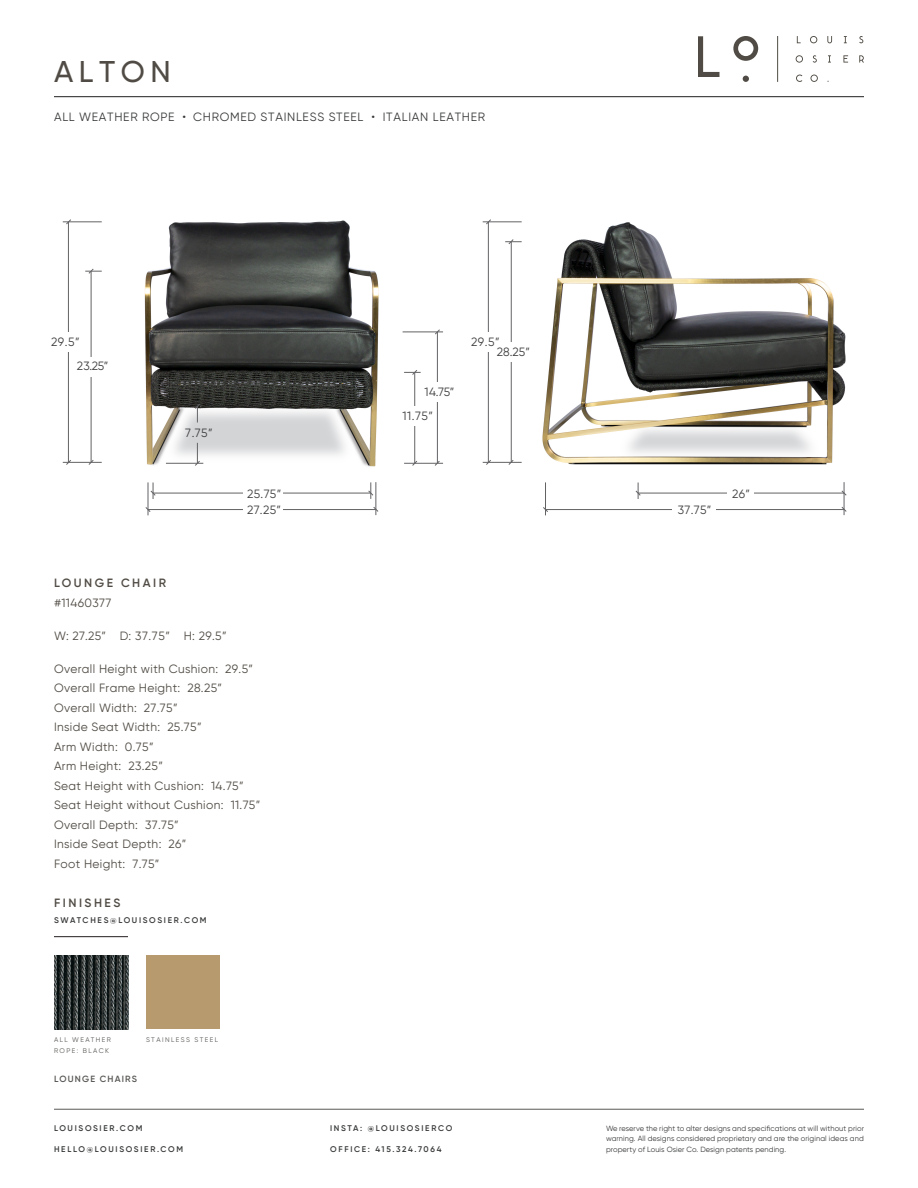
<style>
.page{position:relative;width:918px;height:1188px;background:#fff}
.page>*{position:absolute;margin:0;border:0;box-sizing:border-box;transform-origin:0 0}
.t1{font:500 30px "Gilroy";letter-spacing:.185em;color:#504b44}
.t2{font:12px/19.5px "Gilroy";letter-spacing:.03em;color:#504b44}
.t3{font:12px/23.7px "Gilroy";letter-spacing:.03em;color:#3e3e3f}
.t4{font:12px "Gilroy";letter-spacing:.06em;color:#383a39}
.t5{font:600 12px "Gilroy";letter-spacing:.21em;color:#504b44}
.t6{font:600 9px "Gilroy";letter-spacing:.13em;color:#595855}
.t7{font:600 8.25px "Gilroy";letter-spacing:.205em;color:#383a39}
.t8{font:7.5px/10.5px "Gilroy";letter-spacing:.01em;color:#383a39;text-align:justify}
.t9{font:6.75px/10.5px "Gilroy";letter-spacing:.21em;color:#595855}
.s1{font-weight:700}
</style>
<div class="page">
<img style="left:88px;top:220px;width:342px;height:296px">
<img style="left:515px;top:221px;width:331px;height:295px">
<hr style="left:54px;top:1109px;width:810px;height:1px;background:#595855">
<svg style="left:810px;top:36px;width:7px;height:7px"></svg>
<svg style="left:827px;top:36px;width:5px;height:7px"></svg>
<svg style="left:844px;top:36px;width:3px;height:7px"></svg>
<svg style="left:859px;top:36px;width:4px;height:7px"></svg>
<svg style="left:796px;top:55px;width:7px;height:8px"></svg>
<svg style="left:813px;top:55px;width:4px;height:8px"></svg>
<svg style="left:828px;top:55px;width:3px;height:8px"></svg>
<svg style="left:843px;top:55px;width:5px;height:8px"></svg>
<svg style="left:859px;top:55px;width:5px;height:8px"></svg>
<svg style="left:796px;top:75px;width:6px;height:7px"></svg>
<svg style="left:810px;top:75px;width:8px;height:7px"></svg>
<hr style="left:777px;top:36px;width:1px;height:46px;background:#504b44">
<svg style="left:698px;top:36px;width:21px;height:41px"></svg>
<svg style="left:733px;top:36px;width:25px;height:25px"></svg>
<svg style="left:743px;top:76px;width:6px;height:6px"></svg>
<hr style="left:54px;top:96px;width:810px;height:1px;background:#231f20">
<hr style="left:54px;top:936px;width:74px;height:1px;background:#231f20">
<div style="left:146px;top:955px;width:74px;height:74px;background:#b89a6f"></div>
<hr style="left:638px;top:493px;width:206px;height:1px;background:#636366">
<svg style="left:841px;top:490px;width:6px;height:6px"></svg>
<div style="left:727px;top:485px;width:27px;height:16px;background:#fff"></div>
<hr style="left:545px;top:482px;width:1px;height:33px;background:#636366">
<svg style="left:543px;top:507px;width:5px;height:5px"></svg>
<svg style="left:635px;top:483px;width:6px;height:16px"></svg>
<hr style="left:546px;top:509px;width:298px;height:1px;background:#636366">
<div style="left:673px;top:501px;width:43px;height:17px;background:#fff"></div>
<hr style="left:844px;top:482px;width:1px;height:33px;background:#636366">
<svg style="left:841px;top:507px;width:6px;height:5px"></svg>
<hr style="left:153px;top:493px;width:218px;height:1px;background:#636366">
<svg style="left:368px;top:482px;width:6px;height:17px"></svg>
<div style="left:243px;top:485px;width:40px;height:16px;background:#fff"></div>
<hr style="left:148px;top:482px;width:1px;height:33px;background:#636366">
<svg style="left:145px;top:507px;width:6px;height:5px"></svg>
<svg style="left:150px;top:483px;width:6px;height:16px"></svg>
<hr style="left:148px;top:509px;width:228px;height:1px;background:#636366">
<hr style="left:376px;top:482px;width:1px;height:33px;background:#636366">
<svg style="left:373px;top:507px;width:6px;height:5px"></svg>
<hr style="left:414px;top:372px;width:1px;height:91px;background:#636366">
<hr style="left:403px;top:332px;width:40px;height:1px;background:#636366">
<svg style="left:435px;top:329px;width:5px;height:6px"></svg>
<hr style="left:437px;top:332px;width:1px;height:131px;background:#636366">
<hr style="left:404px;top:463px;width:39px;height:1px;background:#636366">
<svg style="left:435px;top:461px;width:5px;height:5px"></svg>
<svg style="left:412px;top:461px;width:5px;height:5px"></svg>
<svg style="left:404px;top:370px;width:17px;height:5px"></svg>
<div style="left:433px;top:383px;width:9px;height:19px;background:#fff"></div>
<div style="left:411px;top:406px;width:9px;height:19px;background:#fff"></div>
<svg style="left:195px;top:404px;width:5px;height:19px"></svg>
<hr style="left:166px;top:463px;width:37px;height:1px;background:#636366">
<svg style="left:195px;top:443px;width:5px;height:23px"></svg>
<hr style="left:91px;top:271px;width:1px;height:191px;background:#636366">
<svg style="left:88px;top:460px;width:6px;height:5px"></svg>
<div style="left:88px;top:357px;width:9px;height:19px;background:#fff"></div>
<hr style="left:63px;top:462px;width:39px;height:1px;background:#636366">
<svg style="left:66px;top:460px;width:5px;height:5px"></svg>
<hr style="left:68px;top:222px;width:1px;height:240px;background:#636366">
<hr style="left:63px;top:222px;width:39px;height:1px;background:#636366">
<svg style="left:66px;top:219px;width:5px;height:6px"></svg>
<div style="left:64px;top:333px;width:9px;height:19px;background:#fff"></div>
<svg style="left:85px;top:268px;width:17px;height:6px"></svg>
<hr style="left:511px;top:242px;width:1px;height:220px;background:#636366">
<svg style="left:508px;top:460px;width:6px;height:5px"></svg>
<div style="left:508px;top:342px;width:9px;height:20px;background:#fff"></div>
<hr style="left:483px;top:462px;width:39px;height:1px;background:#636366">
<svg style="left:486px;top:460px;width:5px;height:5px"></svg>
<hr style="left:488px;top:222px;width:1px;height:240px;background:#636366">
<hr style="left:483px;top:222px;width:39px;height:1px;background:#636366">
<svg style="left:486px;top:219px;width:5px;height:6px"></svg>
<div style="left:484px;top:333px;width:9px;height:19px;background:#fff"></div>
<svg style="left:505px;top:239px;width:17px;height:5px"></svg>
<div style="left:243px;top:501px;width:40px;height:17px;background:#fff"></div>
<img style="left:54px;top:955px;width:74px;height:74px">
<h1 class="t1" style="left:54px;top:53px;width:118px">ALTON</h1>
<p class="t4" style="left:54px;top:110px;width:433px">ALL WEATHER ROPE • CHROMED STAINLESS STEEL • ITALIAN LEATHER</p>
<p class="t3" style="left:51px;top:330px;width:30px">29.5”</p>
<p class="t3" style="left:77px;top:354px;width:33px">23.25”</p>
<p class="t3" style="left:185px;top:421px;width:29px">7.75”</p>
<p class="t3" style="left:247px;top:481px;width:36px">25.75”</p>
<p class="t3" style="left:247px;top:497px;width:36px">27.25”</p>
<p class="t5" style="left:54px;top:575px;width:114px">LOUNGE CHAIR</p>
<p class="t2" style="left:54px;top:593px;width:59px">#11460377</p>
<p class="t2" style="left:54px;top:626px;width:174px">W: 27.25” D: 37.75” H: 29.5”</p>
<p class="t2" style="left:54px;top:659px;width:208px">Overall Height with Cushion: 29.5”<br>Overall Frame Height: 28.25”<br>Overall Width: 27.75”<br>Inside Seat Width: 25.75”<br>Arm Width: 0.75”<br>Arm Height: 23.25”<br>Seat Height with Cushion: 14.75”<br>Seat Height without Cushion: 11.75”<br>Overall Depth: 37.75”<br>Inside Seat Depth: 26”<br>Foot Height: 7.75”</p>
<p class="t5" style="left:54px;top:895px;width:68px">FINISHES</p>
<p class="t7" style="left:54px;top:915px;width:154px">SWATCHES@LOUISOSIER.COM</p>
<p class="t9" style="left:54px;top:1035px;width:58px">ALL WEATHER<br>ROPE: BLACK</p>
<p class="t6" style="left:54px;top:1073px;width:85px">LOUNGE CHAIRS</p>
<p class="t9" style="left:146px;top:1035px;width:74px">STAINLESS STEEL</p>
<p class="t7" style="left:54px;top:1123px;width:90px">LOUISOSIER.COM</p>
<p class="t7" style="left:54px;top:1144px;width:131px">HELLO@LOUISOSIER.COM</p>
<p class="t3" style="left:403px;top:380px;width:53px;text-indent:22px">14.75”<br>11.75”</p>
<p class="t3" style="left:471px;top:330px;width:30px">29.5”</p>
<p class="t3" style="left:497px;top:340px;width:34px">28.25”</p>
<p class="t7" style="left:330px;top:1123px;width:124px">INSTA: <span class="s1">@</span>LOUISOSIERCO</p>
<p class="t7" style="left:330px;top:1144px;width:113px">OFFICE: 415.324.7064</p>
<p class="t3" style="left:678px;top:498px;width:35px">37.75”</p>
<p class="t3" style="left:732px;top:481px;width:19px">26”</p>
<p class="t8" style="left:606px;top:1123px;width:260px">We reserve the right to alter designs and specifications at will without prior warning. All designs considered proprietary and are the original ideas and property of Louis Osier Co. Design patents pending.</p>
</div>
